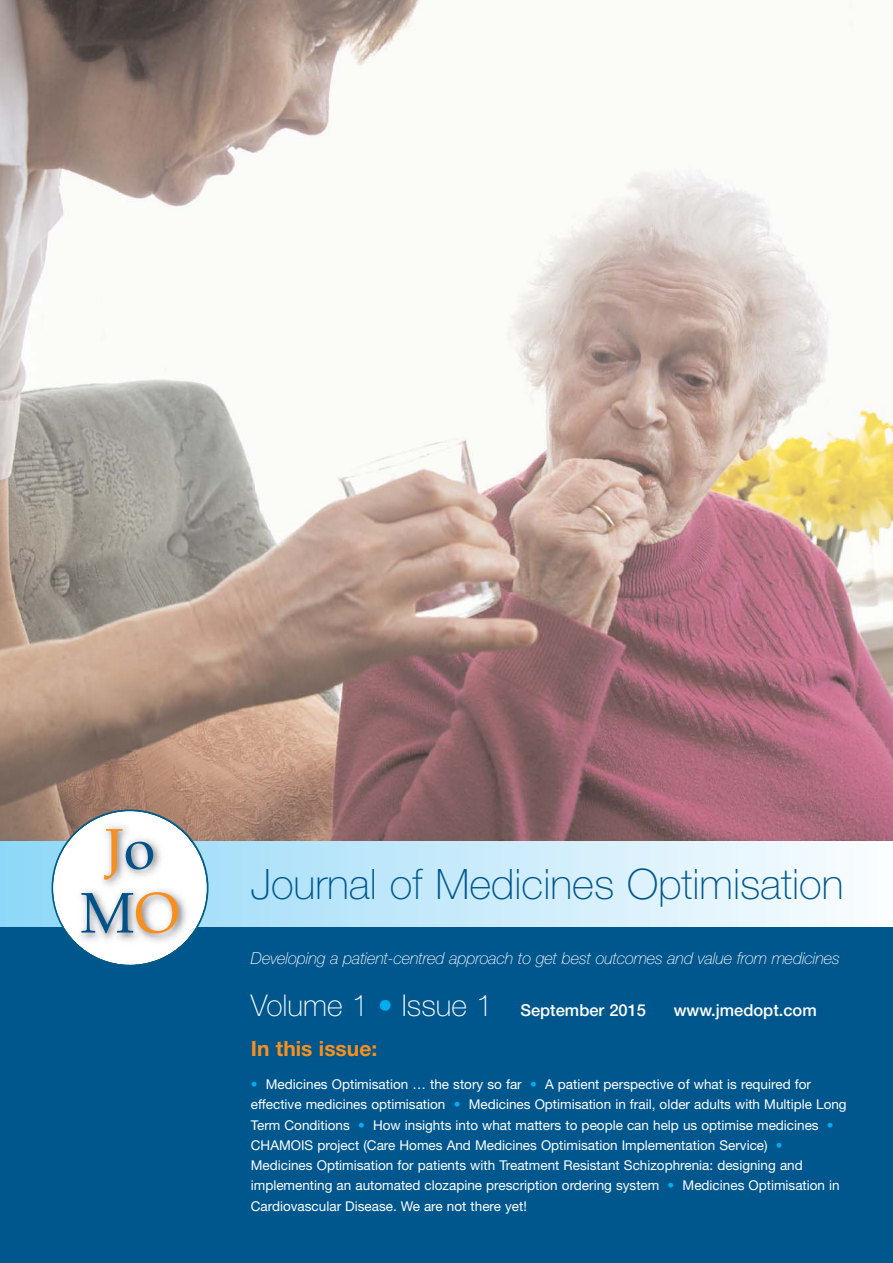
<style>
.page{position:relative;width:893px;height:1263px;background:#fff}
.page>*{position:absolute;margin:0;border:0;box-sizing:border-box;transform-origin:0 0}
.t1{font:57.3px/64.1px "Palatino";color:#f78f1e;text-align:center}
.t2{font:100 42px "Helvetica Neue";color:#00578d}
.t3{font:100 30px "Helvetica Neue";color:#fff}
.t4{font:700 21px "Helvetica Neue";color:#f78f1e}
.t5{font:italic 100 16.5px "Helvetica Neue";letter-spacing:-.01em;color:#fff}
.t6{font:500 16.5px "Helvetica Neue";color:#fff}
.t7{font:13.5px/20.2px "Helvetica Neue";color:#fff}
.s1{color:#005288}
.s2{color:#00aeef}
.s3{font-weight:500;font-size:16.5px}
</style>
<div class="page">
<img style="left:0;top:0;width:892px;height:842px">
<div style="left:0;top:842px;width:892px;height:421px;background:#00578d"></div>
<svg style="left:0;top:842px;width:892px;height:85px;background:#cdecfb"></svg>
<svg style="left:52px;top:809px;width:156px;height:156px"></svg>
<h1 class="t1" style="left:80px;top:824px;width:101px">J<span class="s1">o<br>M</span>O</h1>
<h2 class="t2" style="left:251px;top:869px;width:594px">Journal of Medicines Optimisation</h2>
<p class="t5" style="left:251px;top:952px;width:590px">Developing a patient-centred approach to get best outcomes and value from medicines</p>
<h3 class="t3" style="left:251px;top:994px;width:397px">Volume 1 <span class="s2">•</span> Issue 1 <span class="s3">September 2015</span></h3>
<p class="t6" style="left:673px;top:1004px;width:144px">www.jmedopt.com</p>
<h3 class="t4" style="left:251px;top:1041px;width:128px">In this issue:</h3>
<p class="t7" style="left:251px;top:1075px;width:597px"><span class="s2">•</span> Medicines Optimisation … the story so far <span class="s2">•</span> A patient perspective of what is required for effective medicines optimisation <span class="s2">•</span> Medicines Optimisation in frail, older adults with Multiple Long Term Conditions <span class="s2">•</span> How insights into what matters to people can help us optimise medicines <span class="s2">• </span>CHAMOIS project (Care Homes And Medicines Optimisation Implementation Service) <span class="s2">• </span>Medicines Optimisation for patients with Treatment Resistant Schizophrenia: designing and implementing an automated clozapine prescription ordering system <span class="s2">•</span> Medicines Optimisation in Cardiovascular Disease. We are not there yet!</p>
</div>
